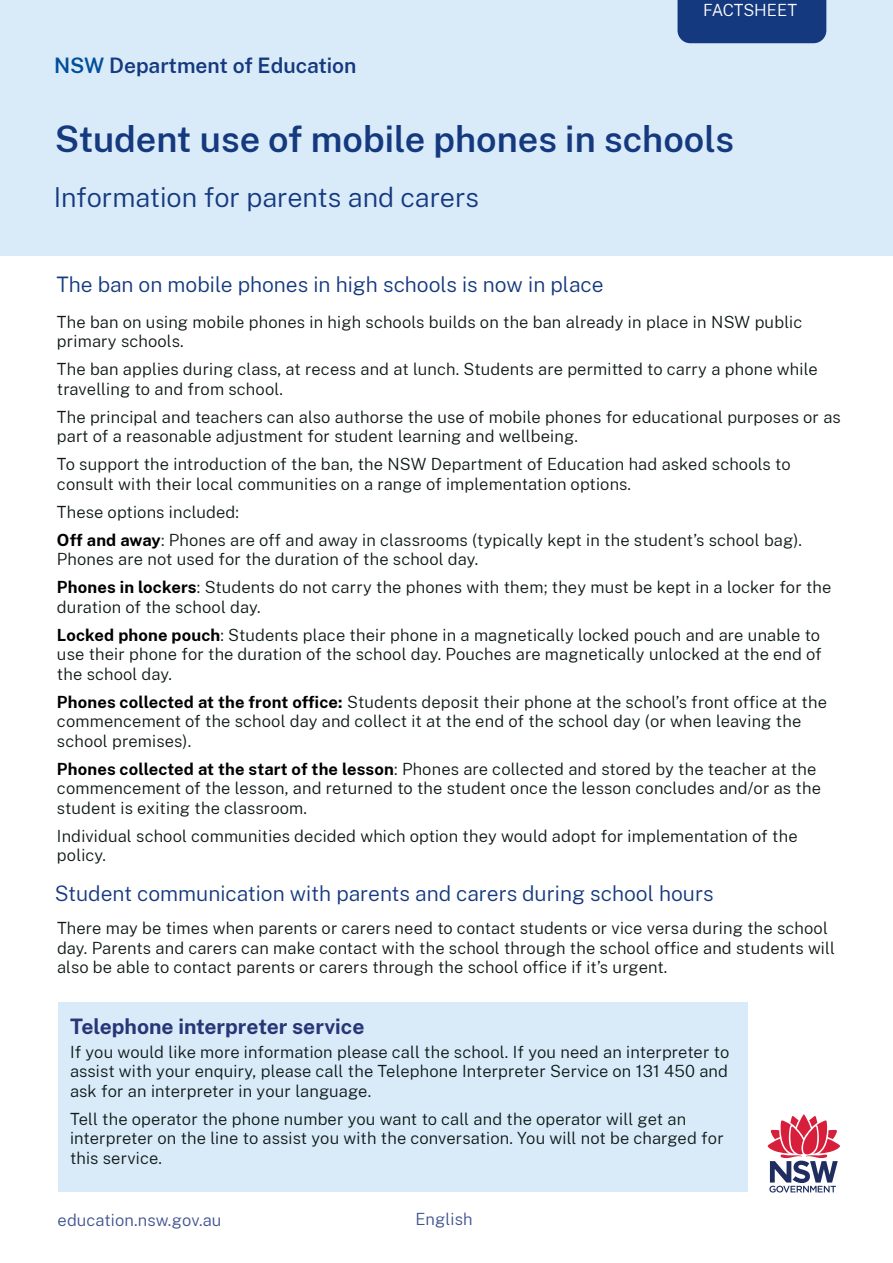
<style>
.page{position:relative;width:893px;height:1263px;background:#fff}
.page>*{position:absolute;margin:0;border:0;box-sizing:border-box;transform-origin:0 0}
.t1{font:600 36px "Public Sans";color:#15397f}
.t2{font:300 27px "Public Sans";color:#15397f}
.t3{font:300 21px "Public Sans";color:#15397f}
.t4{font:700 21px "Public Sans";color:#283677}
.t5{font:600 21px "Public Sans";color:#15397f}
.Paragraph_Style_1{font:300 16.5px/19.5px "Public Sans";letter-spacing:.01em;color:#0f1a18}
.t6{font:300 16.5px "Public Sans";letter-spacing:.01em;color:#415390}
.t7{font:300 16.5px "Public Sans";color:#fff}
.s1{color:#004f9a}
.s2{font-weight:700;color:#000}
</style>
<div class="page">
<div style="left:0;top:0;width:893px;height:255px;background:#d9ebf9"></div>
<div style="left:677px;top:0;width:149px;height:43px;background:#15397f"></div>
<svg style="left:767px;top:1114px;width:73px;height:78px"></svg>
<div style="left:58px;top:1002px;width:689px;height:189px;background:#d9ebf9"></div>
<p class="t5" style="left:54px;top:50px;width:304px"><span class="s1">NSW</span> Department of Education</p>
<p class="t7" style="left:703px;top:-1px;width:96px">FACTSHEET</p>
<h1 class="t1" style="left:55px;top:113px;width:681px">Student use of mobile phones in schools</h1>
<h2 class="t2" style="left:54px;top:179px;width:427px">Information for parents and carers</h2>
<h3 class="t3" style="left:57px;top:270px;width:549px">The ban on mobile phones in high schools is now in place</h3>
<p class="Paragraph_Style_1" style="left:57px;top:311px;width:747px">The ban on using mobile phones in high schools builds on the ban already in place in NSW public primary schools.</p>
<p class="Paragraph_Style_1" style="left:57px;top:359px;width:762px">The ban applies during class, at recess and at lunch. Students are permitted to carry a phone while travelling to and from school.</p>
<p class="Paragraph_Style_1" style="left:57px;top:406px;width:785px">The principal and teachers can also authorse the use of mobile phones for educational purposes or as part of a reasonable adjustment for student learning and wellbeing.</p>
<p class="Paragraph_Style_1" style="left:57px;top:454px;width:735px">To support the introduction of the ban, the NSW Department of Education had asked schools to consult with their local communities on a range of implementation options.</p>
<p class="Paragraph_Style_1" style="left:57px;top:501px;width:184px">These options included:</p>
<p class="Paragraph_Style_1" style="left:57px;top:529px;width:747px"><span class="s2">Off and away</span>: Phones are off and away in classrooms (typically kept in the student’s school bag).<br>Phones are not used for the duration of the school day.</p>
<p class="Paragraph_Style_1" style="left:57px;top:577px;width:776px"><span class="s2">Phones in lockers</span>: Students do not carry the phones with them; they must be kept in a locker for the duration of the school day.</p>
<p class="Paragraph_Style_1" style="left:57px;top:624px;width:766px;text-align:justify"><span class="s2">Locked phone pouch</span>: Students place their phone in a magnetically locked pouch and are unable to use their phone for the duration of the school day. Pouches are magnetically unlocked at the end of the school day.</p>
<p class="Paragraph_Style_1" style="left:57px;top:691px;width:771px"><span class="s2">Phones collected at the front office:</span> Students deposit their phone at the school’s front office at the commencement of the school day and collect it at the end of the school day (or when leaving the school premises).</p>
<p class="Paragraph_Style_1" style="left:57px;top:758px;width:765px"><span class="s2">Phones collected at the start of the lesson</span>: Phones are collected and stored by the teacher at the commencement of the lesson, and returned to the student once the lesson concludes and/or as the student is exiting the classroom.</p>
<p class="Paragraph_Style_1" style="left:57px;top:825px;width:742px">Individual school communities decided which option they would adopt for implementation of the policy.</p>
<h3 class="t3" style="left:55px;top:879px;width:660px">Student communication with parents and carers during school hours</h3>
<p class="Paragraph_Style_1" style="left:57px;top:917px;width:779px">There may be times when parents or carers need to contact students or vice versa during the school day. Parents and carers can make contact with the school through the school office and students will also be able to contact parents or carers through the school office if it’s urgent.</p>
<h3 class="t4" style="left:70px;top:1010px;width:296px">Telephone interpreter service</h3>
<p class="Paragraph_Style_1" style="left:70px;top:1041px;width:661px;text-align:justify">If you would like more information please call the school. If you need an interpreter to assist with your enquiry, please call the Telephone Interpreter Service on 131 450 and ask for an interpreter in your language.</p>
<p class="Paragraph_Style_1" style="left:70px;top:1108px;width:655px">Tell the operator the phone number you want to call and the operator will get an interpreter on the line to assist you with the conversation. You will not be charged for this service.</p>
<p class="t6" style="left:58px;top:1209px;width:165px">education.nsw.gov.au</p>
<p class="t6" style="left:415px;top:1207px;width:59px">English</p>
</div>
